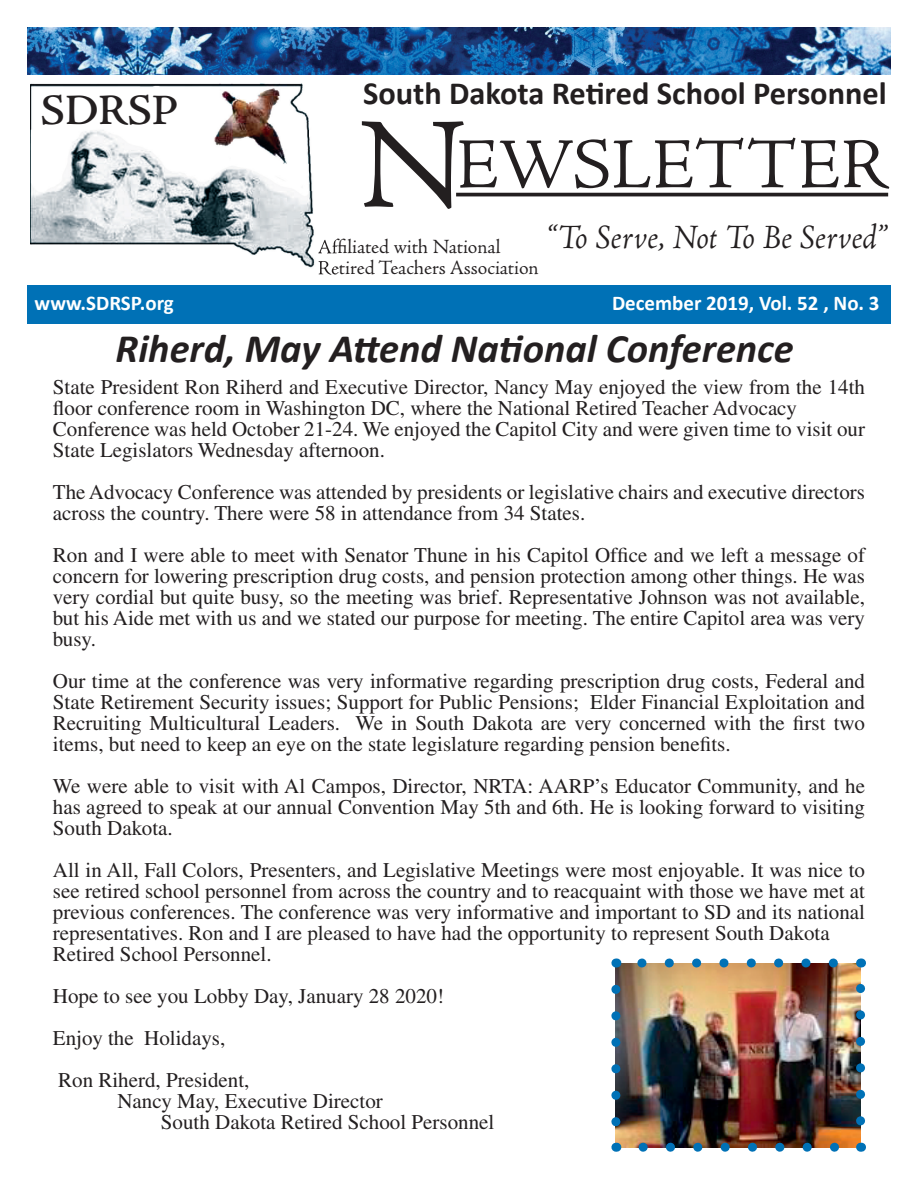
<style>
.page{position:relative;width:918px;height:1188px;background:#fff}
.page>*{position:absolute;margin:0;border:0;box-sizing:border-box;transform-origin:0 0}
.t1{font:74.25px "Adobe Jenson";color:#231f20}
.t2{font:600 45px "Adobe Jenson";letter-spacing:-.005em;color:#231f20}
.t3{font:italic 700 40.5px "Calibri";color:#231f20}
.t4{font:italic 36px "Adobe Jenson";letter-spacing:-.005em;color:#231f20}
.t5{font:700 32.4px "Calibri";color:#231f20}
.t6{font:21px/21px "Times";color:#231f20}
.t7{font:21px/21px "Adobe Jenson";color:#231f20}
.t8{font:700 21px "Calibri";color:#fff}
.s1{font-size:135px}
</style>
<div class="page">
<img style="left:27px;top:27px;width:864px;height:48px">
<hr style="left:456px;top:193px;width:432px;height:3px;background:#231f20">
<div style="left:27px;top:286px;width:864px;height:38px;background:#0071b6"></div>
<img style="left:30px;top:83px;width:289px;height:192px">
<img style="left:318px;top:239px;width:19px;height:15px">
<img style="left:319px;top:261px;width:18px;height:14px">
<img style="left:616px;top:963px;width:245px;height:184px">
<svg style="left:611px;top:989px;width:9px;height:145px"></svg>
<svg style="left:643px;top:1143px;width:204px;height:9px"></svg>
<svg style="left:856px;top:976px;width:9px;height:145px"></svg>
<svg style="left:629px;top:958px;width:204px;height:10px"></svg>
<h2 class="t2" style="left:40px;top:86px;width:139px">SDRSP</h2>
<h3 class="t5" style="left:363px;top:72px;width:525px">South Dakota Retired School Personnel</h3>
<h1 class="t1" style="left:359px;top:126px;width:531px"><span class="s1">N</span>EWSLETTER</h1>
<p class="t7" style="left:318px;top:237px;width:223px">Affiliated with National<br>Retired Teachers Association</p>
<h3 class="t4" style="left:546px;top:220px;width:343px">“To Serve, Not To Be Served”</h3>
<p class="t8" style="left:35px;top:289px;width:141px">www.SDRSP.org</p>
<p class="t8" style="left:612px;top:289px;width:269px">December 2019, Vol. 52 , No. 3</p>
<h3 class="t3" style="left:116px;top:323px;width:680px">Riherd, May Attend National Conference</h3>
<p class="t6" style="left:53px;top:377px;width:814px">State President Ron Riherd and Executive Director, Nancy May enjoyed the view from the 14th floor conference room in Washington DC, where the National Retired Teacher Advocacy Conference was held October 21-24. We enjoyed the Capitol City and were given time to visit our State Legislators Wednesday afternoon.</p>
<p class="t6" style="left:53px;top:482px;width:814px">The Advocacy Conference was attended by presidents or legislative chairs and executive directors across the country. There were 58 in attendance from 34 States.</p>
<p class="t6" style="left:53px;top:545px;width:814px;text-align:justify">Ron and I were able to meet with Senator Thune in his Capitol Office and we left a message of concern for lowering prescription drug costs, and pension protection among other things. He was very cordial but quite busy, so the meeting was brief. Representative Johnson was not available, but his Aide met with us and we stated our purpose for meeting. The entire Capitol area was very busy.</p>
<p class="t6" style="left:53px;top:671px;width:814px;text-align:justify">Our time at the conference was very informative regarding prescription drug costs, Federal and State Retirement Security issues; Support for Public Pensions; Elder Financial Exploitation and Recruiting Multicultural Leaders. We in South Dakota are very concerned with the first two items, but need to keep an eye on the state legislature regarding pension benefits.</p>
<p class="t6" style="left:53px;top:776px;width:814px;text-align:justify">We were able to visit with Al Campos, Director, NRTA: AARP’s Educator Community, and he has agreed to speak at our annual Convention May 5th and 6th. He is looking forward to visiting South Dakota.</p>
<p class="t6" style="left:53px;top:860px;width:814px">All in All, Fall Colors, Presenters, and Legislative Meetings were most enjoyable. It was nice to see retired school personnel from across the country and to reacquaint with those we have met at previous conferences. The conference was very informative and important to SD and its national representatives. Ron and I are pleased to have had the opportunity to represent South Dakota Retired School Personnel.</p>
<p class="t6" style="left:53px;top:975px;width:393px;line-height:42px">Hope to see you Lobby Day, January 28 2020!<br>Enjoy the Holidays,<br>Ron Riherd, President,</p>
<p class="t6" style="left:161px;top:1091px;width:335px;text-indent:-44px">Nancy May, Executive Director<br>South Dakota Retired School Personnel</p>
</div>
